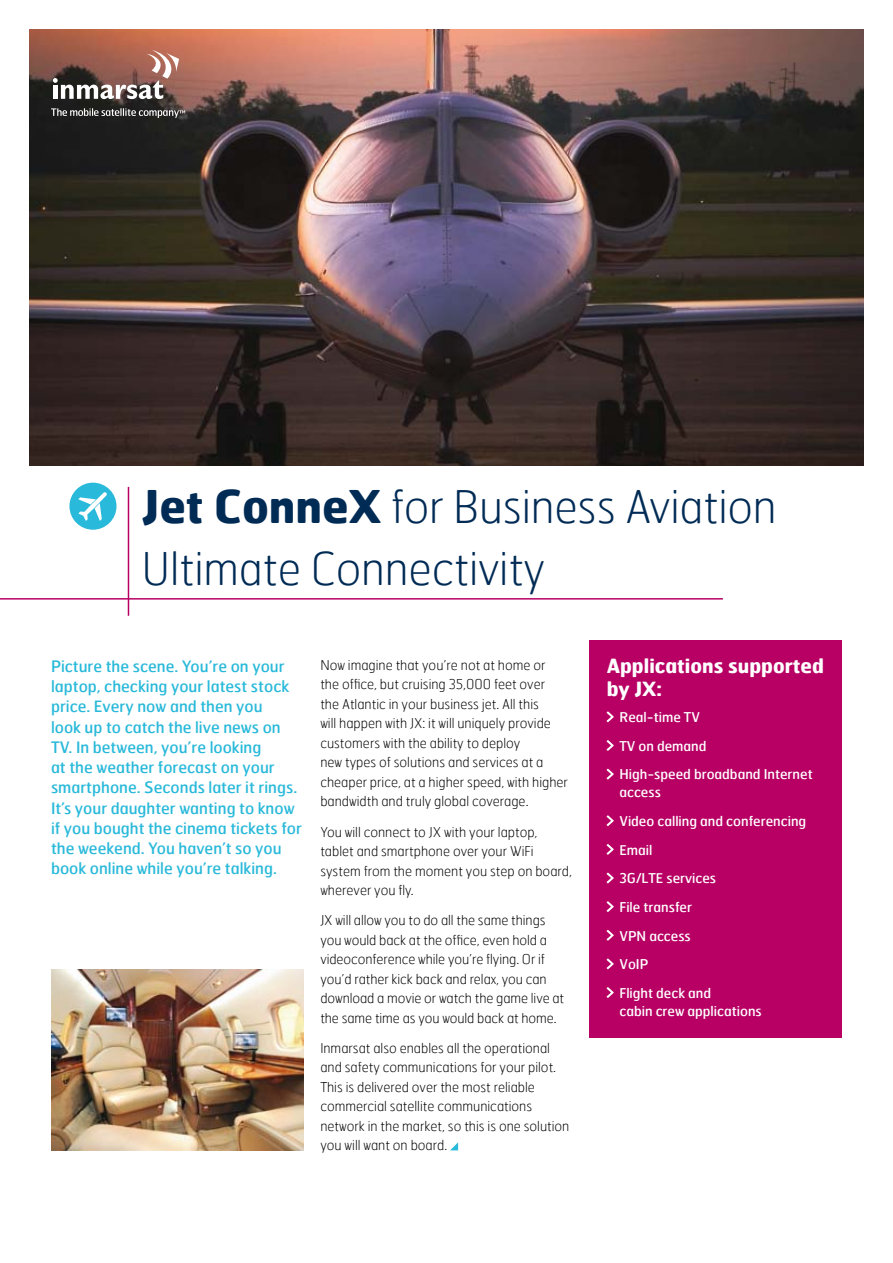
<style>
.page{position:relative;width:893px;height:1263px;background:#fff}
.page>*{position:absolute;margin:0;border:0;box-sizing:border-box;transform-origin:0 0}
.t1{font:100 45px/61.7px "Hermes";letter-spacing:-.005em;color:#002b55}
.t2{font:700 19.5px/22.5px "Hermes";color:#fff}
.t3{font:15.75px/20.2px "Hermes";color:#29b9da}
.t4{font:100 13.5px/19.5px "Hermes";color:#000}
.t5{font:13.5px/28.7px "Hermes";color:#fff}
.s1{font-weight:700}
</style>
<div class="page">
<img style="left:30px;top:30px;width:833px;height:436px">
<img style="left:51px;top:969px;width:252px;height:181px">
<svg style="left:69px;top:483px;width:47px;height:47px"></svg>
<svg style="left:53px;top:50px;width:126px;height:49px"></svg>
<svg style="left:51px;top:108px;width:134px;height:10px"></svg>
<div style="left:590px;top:640px;width:252px;height:397px;background:#b80064"></div>
<svg style="left:607px;top:711px;width:7px;height:11px"></svg>
<svg style="left:607px;top:740px;width:7px;height:11px"></svg>
<svg style="left:607px;top:769px;width:7px;height:10px"></svg>
<svg style="left:607px;top:815px;width:7px;height:11px"></svg>
<svg style="left:607px;top:844px;width:7px;height:11px"></svg>
<svg style="left:607px;top:872px;width:7px;height:11px"></svg>
<svg style="left:607px;top:901px;width:7px;height:11px"></svg>
<svg style="left:607px;top:930px;width:7px;height:11px"></svg>
<svg style="left:607px;top:958px;width:7px;height:11px"></svg>
<svg style="left:607px;top:987px;width:7px;height:11px"></svg>
<hr style="left:0;top:598px;width:723px;height:2px;background:#b80064">
<hr style="left:128px;top:487px;width:1px;height:129px;background:#b80064">
<svg style="left:450px;top:1142px;width:8px;height:8px"></svg>
<h1 class="t1" style="left:142px;top:475px;width:637px"><span class="s1">Jet ConneX</span> for Business Aviation<br>Ultimate Connectivity</h1>
<p class="t3" style="left:51px;top:655px;width:252px">Picture the scene. You’re on your laptop, checking your latest stock price. Every now and then you<br>look up to catch the live news on<br>TV. In between, you’re looking<br>at the weather forecast on your smartphone. Seconds later it rings.<br>It’s your daughter wanting to know if you bought the cinema tickets for the weekend. You haven’t so you book online while you’re talking.</p>
<p class="t4" style="left:320px;top:655px;width:249px">Now imagine that you’re not at home or<br>the office, but cruising 35,000 feet over<br>the Atlantic in your business jet. All this<br>will happen with JX: it will uniquely provide customers with the ability to deploy<br>new types of solutions and services at a cheaper price, at a higher speed, with higher bandwidth and truly global coverage.</p>
<p class="t4" style="left:320px;top:821px;width:253px">You will connect to JX with your laptop, tablet and smartphone over your WiFi system from the moment you step on board, wherever you fly.</p>
<p class="t4" style="left:320px;top:910px;width:245px">JX will allow you to do all the same things you would back at the office, even hold a videoconference while you’re flying. Or if you’d rather kick back and relax, you can download a movie or watch the game live at the same time as you would back at home.</p>
<p class="t4" style="left:320px;top:1038px;width:251px">Inmarsat also enables all the operational and safety communications for your pilot.<br>This is delivered over the most reliable commercial satellite communications network in the market, so this is one solution you will want on board.</p>
<h2 class="t2" style="left:607px;top:654px;width:219px">Applications supported by JX:</h2>
<p class="t5" style="left:619px;top:702px;width:195px">Real-time TV<br>TV on demand<br>High-speed broadband Internet</p>
<p class="t5" style="left:619px;top:778px;width:188px">access<br>Video calling and conferencing<br>Email<br>3G/LTE services<br>File transfer<br>VPN access<br>VoIP<br>Flight deck and</p>
<p class="t5" style="left:619px;top:996px;width:144px">cabin crew applications</p>
</div>
